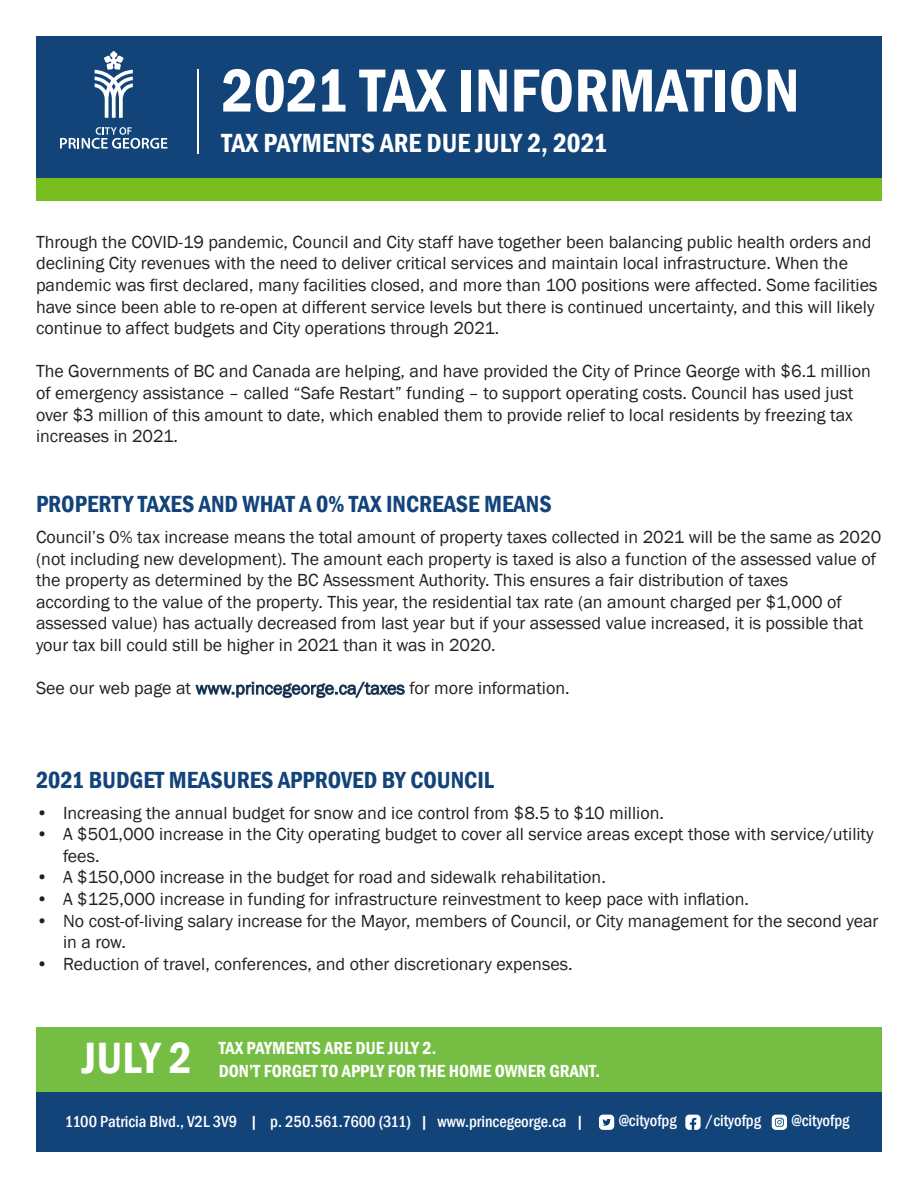
<style>
.page{position:relative;width:918px;height:1188px;background:#fff}
.page>*{position:absolute;margin:0;border:0;box-sizing:border-box;transform-origin:0 0}
.t1{font:600 condensed 63px "Franklin Gothic";color:#fff}
.t2{font:600 condensed 45px "Franklin Gothic";color:#fff}
.t3{font:600 condensed 27px "Franklin Gothic";color:#fff}
.t4{font:600 condensed 24px "Franklin Gothic";color:#124379}
.t5{font:18px/21.6px "Franklin Gothic";color:#231f20}
.t6{font:600 condensed 18px "Franklin Gothic";color:#fff}
.t7{font:500 condensed 16.5px "Franklin Gothic";color:#fff}
.s1{color:#175d9e}
</style>
<div class="page">
<div style="left:36px;top:36px;width:846px;height:142px;background:#124379"></div>
<svg style="left:60px;top:127px;width:107px;height:22px"></svg>
<svg style="left:95px;top:51px;width:38px;height:67px"></svg>
<hr style="left:197px;top:69px;width:2px;height:85px;background:#fff">
<div style="left:36px;top:1027px;width:846px;height:66px;background:#75be43"></div>
<div style="left:36px;top:1093px;width:846px;height:59px;background:#124379"></div>
<div style="left:599px;top:1115px;width:15px;height:15px;background:#fff;border-radius:4px"></div>
<svg style="left:602px;top:1119px;width:9px;height:7px"></svg>
<svg style="left:685px;top:1115px;width:16px;height:15px"></svg>
<div style="left:772px;top:1115px;width:15px;height:15px;background:#fff;border-radius:4px"></div>
<svg style="left:775px;top:1118px;width:9px;height:9px"></svg>
<div style="left:36px;top:178px;width:846px;height:23px;background:#76bd1d"></div>
<p class="t1" style="left:222px;top:48px;width:579px">2021 TAX INFORMATION</p>
<p class="t3" style="left:222px;top:125px;width:387px">TAX PAYMENTS ARE DUE JULY 2, 2021</p>
<p class="t5" style="left:36px;top:231px;width:843px">Through the COVID-19 pandemic, Council and City staff have together been balancing public health orders and declining City revenues with the need to deliver critical services and maintain local infrastructure. When the pandemic was first declared, many facilities closed, and more than 100 positions were affected. Some facilities have since been able to re-open at different service levels but there is continued uncertainty, and this will likely continue to affect budgets and City operations through 2021.</p>
<p class="t5" style="left:36px;top:361px;width:836px">The Governments of BC and Canada are helping, and have provided the City of Prince George with $6.1 million of emergency assistance – called “Safe Restart” funding – to support operating costs. Council has used just over $3 million of this amount to date, which enabled them to provide relief to local residents by freezing tax increases in 2021.</p>
<p class="t4" style="left:36px;top:488px;width:517px">PROPERTY TAXES AND WHAT A 0% TAX INCREASE MEANS</p>
<p class="t5" style="left:36px;top:527px;width:847px">Council’s 0% tax increase means the total amount of property taxes collected in 2021 will be the same as 2020 (not including new development). The amount each property is taxed is also a function of the assessed value of the property as determined by the BC Assessment Authority. This ensures a fair distribution of taxes<br>according to the value of the property. This year, the residential tax rate (an amount charged per $1,000 of assessed value) has actually decreased from last year but if your assessed value increased, it is possible that your tax bill could still be higher in 2021 than it was in 2020.</p>
<p class="t5" style="left:36px;top:678px;width:535px">See our web page at <span class="s1">www.princegeorge.ca/taxes</span> for more information.</p>
<p class="t4" style="left:36px;top:764px;width:460px">2021 BUDGET MEASURES APPROVED BY COUNCIL</p>
<p class="t5" style="left:36px;top:802px;width:629px">• Increasing the annual budget for snow and ice control from $8.5 to $10 million.</p>
<p class="t5" style="left:63px;top:824px;width:812px;text-indent:-27px">• A $501,000 increase in the City operating budget to cover all service areas except those with service/utility fees.</p>
<p class="t5" style="left:36px;top:867px;width:571px">• A $150,000 increase in the budget for road and sidewalk rehabilitation.</p>
<p class="t5" style="left:36px;top:888px;width:714px">• A $125,000 increase in funding for infrastructure reinvestment to keep pace with inflation.</p>
<p class="t5" style="left:63px;top:910px;width:817px;text-indent:-27px">• No cost-of-living salary increase for the Mayor, members of Council, or City management for the second year in a row.</p>
<p class="t5" style="left:36px;top:953px;width:538px">• Reduction of travel, conferences, and other discretionary expenses.</p>
<p class="t2" style="left:82px;top:1028px;width:111px">JULY 2</p>
<p class="t6" style="left:219px;top:1036px;width:219px">TAX PAYMENTS ARE DUE JULY 2.</p>
<p class="t6" style="left:219px;top:1059px;width:383px">DON’T FORGET TO APPLY FOR THE HOME OWNER GRANT.</p>
<p class="t7" style="left:65px;top:1111px;width:521px">1100 Patricia Blvd., V2L 3V9 | p. 250.561.7600 (311) | www.princegeorge.ca |</p>
<p class="t7" style="left:619px;top:1110px;width:59px">@cityofpg</p>
<p class="t7" style="left:706px;top:1110px;width:57px">/cityofpg</p>
<p class="t7" style="left:792px;top:1110px;width:59px">@cityofpg</p>
</div>
